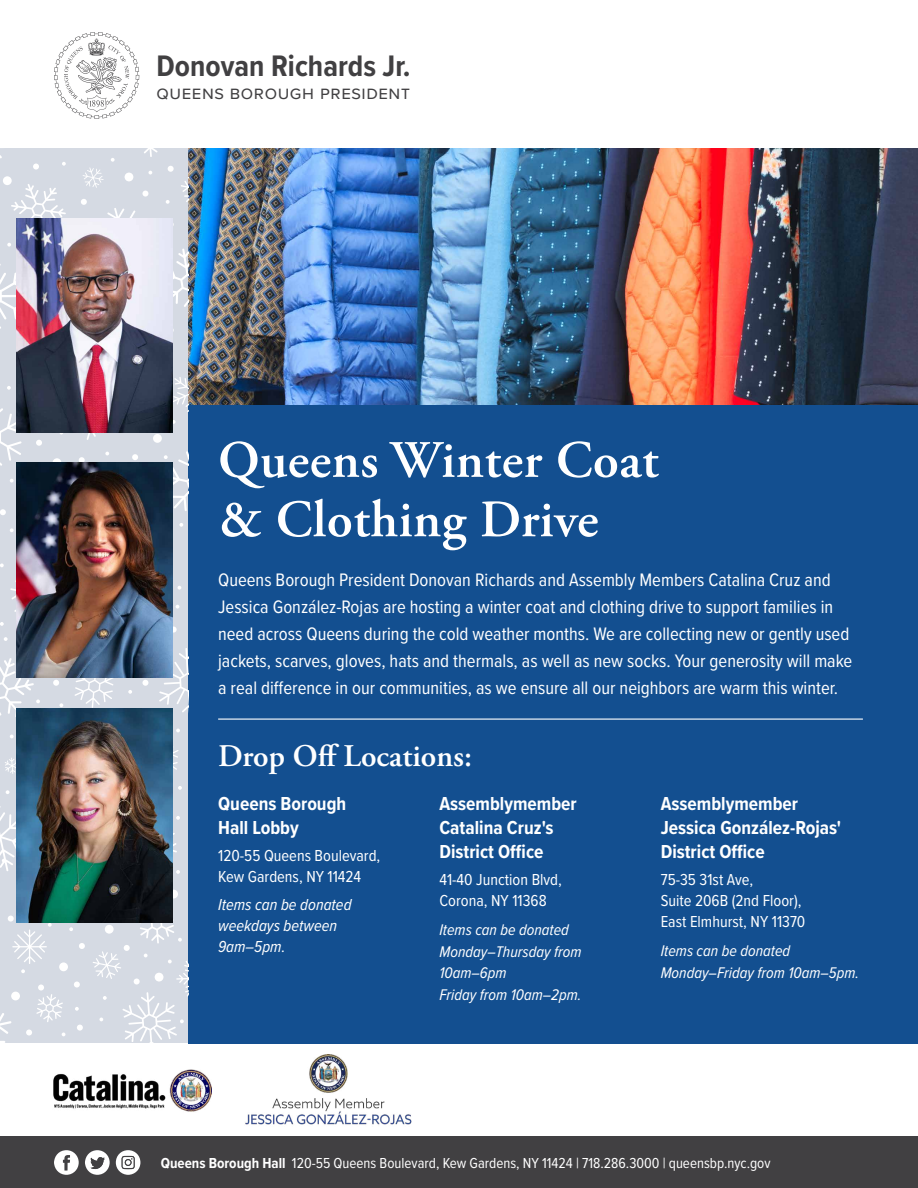
<style>
.page{position:relative;width:918px;height:1188px;background:#fff}
.page>*{position:absolute;margin:0;border:0;box-sizing:border-box;transform-origin:0 0}
.t1{font:600 52.5px/59.4px "Adobe Garamond Pro";letter-spacing:.01em;color:#fff}
.t2{font:600 31.5px "Adobe Garamond Pro";color:#fff}
.t3{font:700 30.75px "Proxima Nova Cond";color:#414042}
.t4{font:700 19.5px/24px "Proxima Nova Cond";color:#fff}
.t5{font:18.75px/27px "Proxima Nova Cond";color:#fff}
.t6{font:18.75px "Proxima Nova";letter-spacing:.03em;color:#414042}
.t7{font:16.5px/21px "Proxima Nova Cond";color:#fff}
.t8{font:italic 16.5px/21px "Proxima Nova Cond";color:#fff}
.t9{font:italic 16.05px/21.9px "Proxima Nova Cond";color:#fff}
.t10{font:15px "Proxima Nova Cond";color:#fff}
.s1{font-weight:700}
</style>
<div class="page">
<div style="left:189px;top:397px;width:729px;height:647px;background:#134f90"></div>
<div style="left:0;top:1137px;width:918px;height:51px;background:#414042"></div>
<svg style="left:54px;top:1150px;width:25px;height:25px"></svg>
<svg style="left:116px;top:1150px;width:24px;height:25px"></svg>
<svg style="left:85px;top:1150px;width:25px;height:25px"></svg>
<img style="left:189px;top:148px;width:729px;height:257px">
<svg style="left:54px;top:32px;width:85px;height:87px"></svg>
<hr style="left:218px;top:719px;width:645px;height:1px;background:#fff">
<img style="left:245px;top:1055px;width:167px;height:70px">
<img style="left:53px;top:1069px;width:158px;height:43px">
<svg style="left:0;top:148px;width:189px;height:384px;background:#d3d8e1"></svg>
<svg style="left:0;top:540px;width:189px;height:504px;background:#d3d8e2"></svg>
<img style="left:17px;top:218px;width:155px;height:215px">
<img style="left:17px;top:463px;width:155px;height:214px">
<img style="left:17px;top:708px;width:155px;height:215px">
<h3 class="t3" style="left:157px;top:43px;width:256px">Donovan Richards Jr.</h3>
<p class="t6" style="left:157px;top:79px;width:255px">queens borough president</p>
<h1 class="t1" style="left:218px;top:431px;width:442px">Queens Winter Coat &amp; Clothing Drive</h1>
<p class="t5" style="left:218px;top:565px;width:636px">Queens Borough President Donovan Richards and Assembly Members Catalina Cruz and Jessica González-Rojas are hosting a winter coat and clothing drive to support families in need across Queens during the cold weather months. We are collecting new or gently used jackets, scarves, gloves, hats and thermals, as well as new socks. Your generosity will make a real difference in our communities, as we ensure all our neighbors are warm this winter.</p>
<h2 class="t2" style="left:218px;top:737px;width:256px">Drop Off Locations:</h2>
<p class="t4" style="left:218px;top:791px;width:130px">Queens Borough<br>Hall Lobby</p>
<p class="t7" style="left:218px;top:845px;width:164px">120-55 Queens Boulevard,<br>Kew Gardens, NY 11424</p>
<p class="t8" style="left:218px;top:893px;width:135px">Items can be donated weekdays between<br>9am–5pm.</p>
<p class="t4" style="left:439px;top:791px;width:139px">Assemblymember<br>Catalina Cruz's<br>District Office</p>
<p class="t7" style="left:439px;top:869px;width:124px">41-40 Junction Blvd,<br>Corona, NY 11368</p>
<p class="t9" style="left:439px;top:918px;width:144px">Items can be donated<br>Monday–Thursday from<br>10am–6pm<br>Friday from 10am–2pm.</p>
<p class="t4" style="left:661px;top:791px;width:182px">Assemblymember<br>Jessica González-Rojas'<br>District Office</p>
<p class="t7" style="left:661px;top:869px;width:146px">75-35 31st Ave,<br>Suite 206B (2nd Floor),<br>East Elmhurst, NY 11370</p>
<p class="t9" style="left:661px;top:939px;width:200px">Items can be donated<br>Monday–Friday from 10am–5pm.</p>
<p class="t10" style="left:161px;top:1152px;width:611px"><span class="s1">Queens Borough Hall</span> 120-55 Queens Boulevard, Kew Gardens, NY 11424 | 718.286.3000 | queensbp.nyc.gov</p>
</div>
